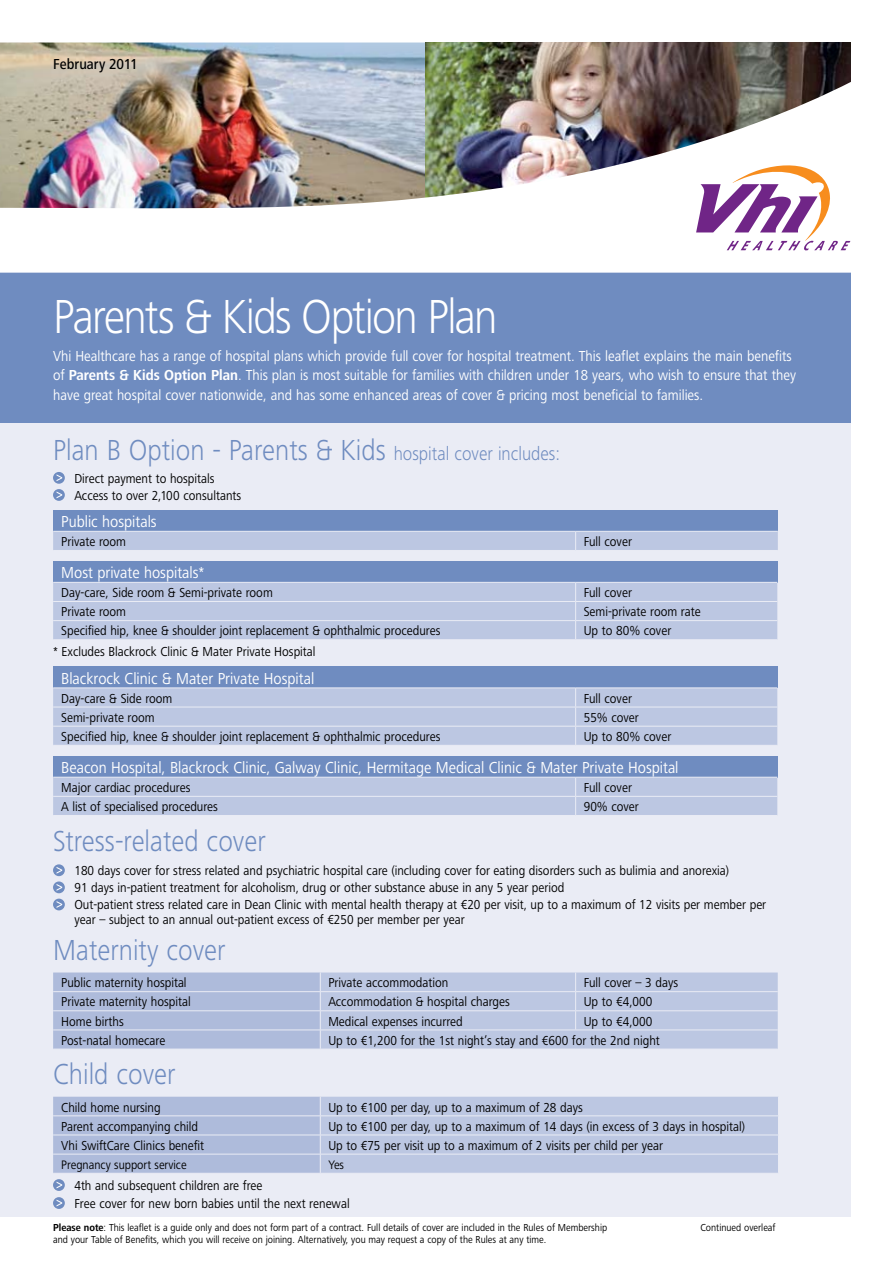
<style>
.page{position:relative;width:893px;height:1263px;background:#fff}
.page>*{position:absolute;margin:0;border:0;box-sizing:border-box;transform-origin:0 0}
.t1{font:300 49.5px "Frutiger Next LT";letter-spacing:-.04em;color:#fff;scale:.9 1}
.t2{font:300 30px "Frutiger Next LT";color:#6f8cc0;scale:.9 1}
.t3{font:16.5px "Frutiger Next LT";color:#fff;scale:.9 1}
.t4{font:15px/19.5px "Frutiger Next LT";color:#fff;scale:.9 1}
.t5{font:500 15px "Frutiger Next LT";letter-spacing:.005em;color:#000;scale:.9 1}
.t6{font:13.5px/17.1px "Frutiger Next LT";color:#000;scale:.9 1}
.t7{font:12.75px "Frutiger Next LT";color:#000;scale:.9 1}
.t8{font:10.5px "Frutiger Next LT";color:#000;scale:.9 1}
.s1{font-weight:700}
.s2{font-size:19.5px}
</style>
<div class="page">
<img style="left:0;top:43px;width:425px;height:38px">
<img style="left:425px;top:43px;width:425px;height:38px">
<div style="left:0;top:404px;width:850px;height:812px;background:#eaecf5"></div>
<div style="left:0;top:216px;width:850px;height:207px;background:#6f8cc0"></div>
<img style="left:0;top:81px;width:851px;height:192px">
<svg style="left:696px;top:158px;width:154px;height:92px"></svg>
<div style="left:53px;top:510px;width:725px;height:21px;background:#6f8cc0"></div>
<div style="left:53px;top:531px;width:725px;height:19px;background:#bcc7e2"></div>
<div style="left:53px;top:561px;width:724px;height:21px;background:#6f8cc0"></div>
<div style="left:53px;top:582px;width:724px;height:57px;background:#bcc7e2"></div>
<div style="left:53px;top:667px;width:724px;height:21px;background:#6f8cc0"></div>
<hr style="left:53px;top:687px;width:523px;height:1px;background:#eaecf5">
<hr style="left:576px;top:687px;width:201px;height:1px;background:#eaecf5">
<svg style="left:53px;top:688px;width:724px;height:57px;background:#bec8e2"></svg>
<div style="left:53px;top:756px;width:724px;height:21px;background:#6f8cc0"></div>
<div style="left:53px;top:777px;width:724px;height:38px;background:#bcc7e2"></div>
<svg style="left:53px;top:972px;width:725px;height:77px;background:#b9c4e0"></svg>
<hr style="left:576px;top:1029px;width:202px;height:1px;background:#eaecf5">
<svg style="left:53px;top:1097px;width:725px;height:76px;background:#b9c4e0"></svg>
<svg style="left:53px;top:472px;width:12px;height:12px"></svg>
<svg style="left:57px;top:474px;width:5px;height:7px"></svg>
<svg style="left:53px;top:489px;width:12px;height:12px"></svg>
<svg style="left:57px;top:491px;width:5px;height:7px"></svg>
<svg style="left:53px;top:864px;width:12px;height:12px"></svg>
<svg style="left:57px;top:867px;width:5px;height:7px"></svg>
<svg style="left:53px;top:881px;width:12px;height:12px"></svg>
<svg style="left:57px;top:884px;width:5px;height:7px"></svg>
<div style="left:53px;top:899px;width:12px;height:11px;background:#6f8cc0;border-radius:50%"></div>
<svg style="left:57px;top:901px;width:5px;height:7px"></svg>
<svg style="left:53px;top:1179px;width:12px;height:12px"></svg>
<svg style="left:57px;top:1181px;width:5px;height:7px"></svg>
<svg style="left:53px;top:1197px;width:12px;height:12px"></svg>
<svg style="left:57px;top:1199px;width:5px;height:7px"></svg>
<p class="t5" style="left:53px;top:55px;width:95px">February 2011</p>
<h1 class="t1" style="left:53px;top:289px;width:495px">Parents &amp; Kids Option Plan</h1>
<p class="t4" style="left:53px;top:346px;width:827px">Vhi Healthcare has a range of hospital plans which provide full cover for hospital treatment. This leaflet explains the main benefits of <span class="s1">Parents &amp; Kids Option Plan</span>. This plan is most suitable for families with children under 18 years, who wish to ensure that they have great hospital cover nationwide, and has some enhanced areas of cover &amp; pricing most beneficial to families.</p>
<h2 class="t2" style="left:53px;top:434px;width:565px">Plan B Option - Parents &amp; Kids <span class="s2">hospital cover includes:</span></h2>
<p class="t6" style="left:74px;top:470px;width:187px">Direct payment to hospitals<br>Access to over 2,100 consultants</p>
<p class="t3" style="left:61px;top:512px;width:108px">Public hospitals</p>
<p class="t6" style="left:61px;top:533px;width:74px">Private room</p>
<p class="t6" style="left:584px;top:533px;width:55px">Full cover</p>
<p class="t3" style="left:61px;top:563px;width:161px">Most private hospitals*</p>
<p class="t6" style="left:61px;top:584px;width:237px">Day-care, Side room &amp; Semi-private room</p>
<p class="t6" style="left:584px;top:584px;width:55px">Full cover</p>
<p class="t6" style="left:61px;top:603px;width:74px">Private room</p>
<p class="t6" style="left:584px;top:603px;width:131px">Semi-private room rate</p>
<p class="t6" style="left:61px;top:622px;width:423px">Specified hip, knee &amp; shoulder joint replacement &amp; ophthalmic procedures</p>
<p class="t6" style="left:584px;top:622px;width:99px">Up to 80% cover</p>
<p class="t6" style="left:53px;top:643px;width:293px">* Excludes Blackrock Clinic &amp; Mater Private Hospital</p>
<p class="t3" style="left:61px;top:669px;width:283px">Blackrock Clinic &amp; Mater Private Hospital</p>
<p class="t6" style="left:61px;top:690px;width:125px">Day-care &amp; Side room</p>
<p class="t6" style="left:584px;top:690px;width:55px">Full cover</p>
<p class="t6" style="left:61px;top:709px;width:105px">Semi-private room</p>
<p class="t6" style="left:584px;top:709px;width:63px">55% cover</p>
<p class="t6" style="left:61px;top:728px;width:423px">Specified hip, knee &amp; shoulder joint replacement &amp; ophthalmic procedures</p>
<p class="t6" style="left:584px;top:728px;width:99px">Up to 80% cover</p>
<p class="t3" style="left:61px;top:758px;width:687px">Beacon Hospital, Blackrock Clinic, Galway Clinic, Hermitage Medical Clinic &amp; Mater Private Hospital</p>
<p class="t6" style="left:61px;top:779px;width:145px">Major cardiac procedures</p>
<p class="t6" style="left:584px;top:779px;width:55px">Full cover</p>
<p class="t6" style="left:61px;top:798px;width:176px">A list of specialised procedures</p>
<p class="t6" style="left:584px;top:798px;width:63px">90% cover</p>
<h2 class="t2" style="left:53px;top:824px;width:238px">Stress-related cover</h2>
<p class="t6" style="left:74px;top:862px;width:770px">180 days cover for stress related and psychiatric hospital care (including cover for eating disorders such as bulimia and anorexia)<br>91 days in-patient treatment for alcoholism, drug or other substance abuse in any 5 year period<br>Out-patient stress related care in Dean Clinic with mental health therapy at €20 per visit, up to a maximum of 12 visits per member per</p>
<p class="t6" style="left:74px;top:911px;width:435px">year – subject to an annual out-patient excess of €250 per member per year</p>
<h2 class="t2" style="left:53px;top:934px;width:193px">Maternity cover</h2>
<p class="t6" style="left:61px;top:974px;width:141px">Public maternity hospital</p>
<p class="t6" style="left:328px;top:974px;width:135px">Private accommodation</p>
<p class="t6" style="left:584px;top:974px;width:106px">Full cover – 3 days</p>
<p class="t6" style="left:61px;top:993px;width:145px">Private maternity hospital</p>
<p class="t6" style="left:328px;top:993px;width:203px">Accommodation &amp; hospital charges</p>
<p class="t6" style="left:584px;top:993px;width:78px">Up to €4,000</p>
<p class="t6" style="left:61px;top:1012px;width:71px">Home births</p>
<p class="t6" style="left:328px;top:1012px;width:151px">Medical expenses incurred</p>
<p class="t6" style="left:584px;top:1012px;width:78px">Up to €4,000</p>
<p class="t6" style="left:61px;top:1032px;width:117px">Post-natal homecare</p>
<p class="t6" style="left:328px;top:1032px;width:370px">Up to €1,200 for the 1st night’s stay and €600 for the 2nd night</p>
<h2 class="t2" style="left:53px;top:1058px;width:138px">Child cover</h2>
<p class="t6" style="left:61px;top:1098px;width:112px">Child home nursing</p>
<p class="t6" style="left:328px;top:1098px;width:284px">Up to €100 per day, up to a maximum of 28 days</p>
<p class="t6" style="left:61px;top:1117px;width:154px">Parent accompanying child</p>
<p class="t6" style="left:328px;top:1117px;width:464px">Up to €100 per day, up to a maximum of 14 days (in excess of 3 days in hospital)</p>
<p class="t6" style="left:61px;top:1137px;width:160px">Vhi SwiftCare Clinics benefit</p>
<p class="t6" style="left:328px;top:1137px;width:373px">Up to €75 per visit up to a maximum of 2 visits per child per year</p>
<p class="t7" style="left:61px;top:1157px;width:141px">Pregnancy support service</p>
<p class="t7" style="left:328px;top:1157px;width:19px">Yes</p>
<p class="t6" style="left:74px;top:1176px;width:307px;line-height:18px">4th and subsequent children are free<br>Free cover for new born babies until the next renewal</p>
<p class="t8" style="left:53px;top:1221px;width:617px"><span class="s1">Please note</span>: This leaflet is a guide only and does not form part of a contract. Full details of cover are included in the Rules of Membership</p>
<p class="t8" style="left:700px;top:1221px;width:85px">Continued overleaf</p>
<p class="t8" style="left:53px;top:1233px;width:550px">and your Table of Benefits, which you will receive on joining. Alternatively, you may request a copy of the Rules at any time.</p>
</div>
